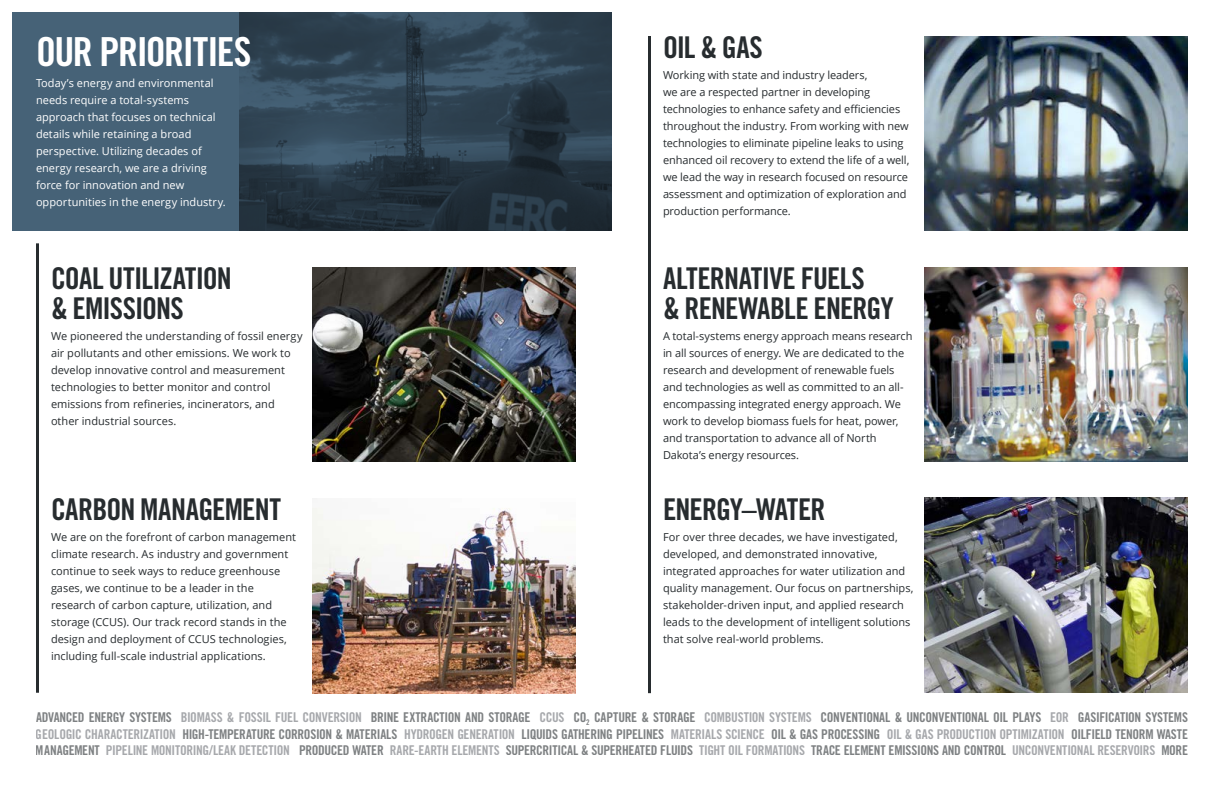
<style>
.page{position:relative;width:1224px;height:792px;background:#fff}
.page>*{position:absolute;margin:0;border:0;box-sizing:border-box;transform-origin:0 0}
.t1{font:40px "Trade Gothic LT Pro Bd Cn 20";letter-spacing:-.04em;color:#fff}
.t2{font:30px/30px "Trade Gothic LT Pro Bd Cn 20";letter-spacing:-.025em;color:#272c2f}
.t3{font:13.5px/16.1px "Trade Gothic LT Pro Bd Cn 20";letter-spacing:-.02em;color:#272c2f;text-align:justify}
.t4{font:11px/17px "Open Sans";color:#272c2f}
.t5{font:11px/17px "Open Sans";color:#fff}
.t6{font:11px "Open Sans 2";letter-spacing:-.01em;color:#272c2f}
.s1{color:#6b6e74}
</style>
<div class="page">
<div style="left:0;top:0;width:612px;height:231px;background:#466277"></div>
<img style="left:239px;top:13px;width:373px;height:218px">
<hr style="left:36px;top:243px;width:3px;height:450px;background:#272c2f">
<hr style="left:648px;top:36px;width:3px;height:657px;background:#272c2f">
<img style="left:313px;top:267px;width:263px;height:195px">
<img style="left:925px;top:498px;width:263px;height:195px">
<img style="left:925px;top:267px;width:263px;height:195px">
<img style="left:313px;top:498px;width:263px;height:195px">
<img style="left:925px;top:37px;width:263px;height:194px">
<div style="left:0;top:0;width:1224px;height:792px;border:12px solid #fff"></div>
<h1 class="t1" style="left:36px;top:27px;width:217px">OUR PRIORITIES</h1>
<p class="t5" style="left:36px;top:74px;width:191px">Today’s energy and environmental needs require a total-systems approach that focuses on technical details while retaining a broad perspective. Utilizing decades of energy research, we are a driving force for innovation and new opportunities in the energy industry.</p>
<h2 class="t2" style="left:51px;top:263px;width:182px">COAL UTILIZATION &amp; EMISSIONS</h2>
<p class="t4" style="left:51px;top:327px;width:253px">We pioneered the understanding of fossil energy air pollutants and other emissions. We work to develop innovative control and measurement technologies to better monitor and control emissions from refineries, incinerators, and other industrial sources.</p>
<h2 class="t2" style="left:51px;top:494px;width:232px">CARBON MANAGEMENT</h2>
<p class="t4" style="left:51px;top:528px;width:246px">We are on the forefront of carbon management climate research. As industry and government continue to seek ways to reduce greenhouse gases, we continue to be a leader in the research of carbon capture, utilization, and storage (CCUS). Our track record stands in the design and deployment of CCUS technologies, including full-scale industrial applications.</p>
<h2 class="t2" style="left:663px;top:32px;width:101px">OIL &amp; GAS</h2>
<p class="t4" style="left:663px;top:66px;width:206px">Working with state and industry leaders,</p>
<p class="t6" style="left:663px;top:85px;width:209px">we are a respected partner in developing</p>
<p class="t4" style="left:663px;top:100px;width:248px">technologies to enhance safety and efficiencies throughout the industry. From working with new technologies to eliminate pipeline leaks to using enhanced oil recovery to extend the life of a well, we lead the way in research focused on resource assessment and optimization of exploration and production performance.</p>
<h2 class="t2" style="left:663px;top:263px;width:232px">ALTERNATIVE FUELS<br>&amp; RENEWABLE ENERGY</h2>
<p class="t4" style="left:663px;top:327px;width:251px">A total-systems energy approach means research in all sources of energy. We are dedicated to the research and development of renewable fuels and technologies as well as committed to an all&shy;encompassing integrated energy approach. We work to develop biomass fuels for heat, power, and transportation to advance all of North Dakota’s energy resources.</p>
<h2 class="t2" style="left:663px;top:494px;width:164px">ENERGY–WATER</h2>
<p class="t4" style="left:663px;top:528px;width:252px">For over three decades, we have investigated, developed, and demonstrated innovative, integrated approaches for water utilization and quality management. Our focus on partnerships, stakeholder-driven input, and applied research leads to the development of intelligent solutions that solve real-world problems.</p>
<p class="t3" style="left:36px;top:709px;width:1154px">ADVANCED ENERGY SYSTEMS <span class="s1">BIOMASS &amp; FOSSIL FUEL CONVERSION</span> BRINE EXTRACTION AND STORAGE <span class="s1">CCUS</span> CO<sub>2</sub> CAPTURE &amp; STORAGE <span class="s1">COMBUSTION SYSTEMS</span> CONVENTIONAL &amp; UNCONVENTIONAL OIL PLAYS <span class="s1">EOR</span> GASIFICATION SYSTEMS <span class="s1">GEOLOGIC CHARACTERIZATION</span> HIGH-TEMPERATURE CORROSION &amp; MATERIALS <span class="s1">HYDROGEN GENERATION</span> LIQUIDS GATHERING PIPELINES <span class="s1">MATERIALS SCIENCE</span> OIL &amp; GAS PROCESSING <span class="s1">OIL &amp; GAS PRODUCTION OPTIMIZATION</span> OILFIELD TENORM WASTE MANAGEMENT <span class="s1">PIPELINE MONITORING/LEAK DETECTION</span> PRODUCED WATER <span class="s1">RARE-EARTH ELEMENTS</span> SUPERCRITICAL &amp; SUPERHEATED FLUIDS <span class="s1">TIGHT OIL FORMATIONS</span> TRACE ELEMENT EMISSIONS AND CONTROL <span class="s1">UNCONVENTIONAL RESERVOIRS</span> MORE</p>
</div>
